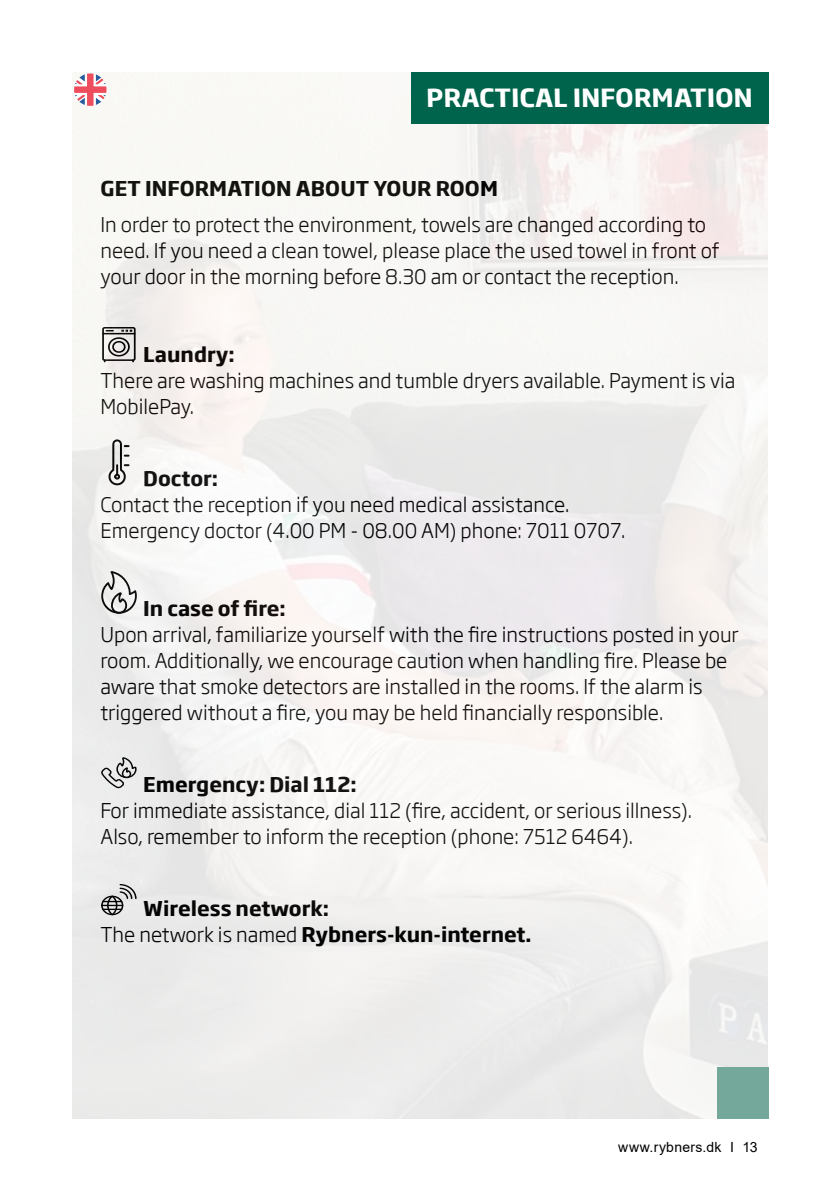
<style>
.page{position:relative;width:840px;height:1191px;background:#fff}
.page>*{position:absolute;margin:0;border:0;box-sizing:border-box;transform-origin:0 0}
.t1{font:700 24.6px "Soho Gothic Std";color:#fff}
.t2{font:300 20px/26px "Soho Gothic Std";color:#000}
.t3{font:700 20px/26px "Soho Gothic Std";color:#000}
.t4{font:14px "Arial";letter-spacing:.02em;color:#000}
.s1{font-weight:300}
</style>
<div class="page">
<div style="left:72px;top:72px;width:696px;height:1047px;background:linear-gradient(to right,#f2f1f0,#f3f1f0)"></div>
<svg style="left:101px;top:326px;width:36px;height:36px"></svg>
<svg style="left:107px;top:438px;width:21px;height:48px"></svg>
<svg style="left:100px;top:569px;width:37px;height:45px"></svg>
<svg style="left:101px;top:756px;width:36px;height:36px"></svg>
<div style="left:101px;top:895px;width:22px;height:20px;border:1px solid #000;border-radius:50%"></div>
<svg style="left:103px;top:883px;width:34px;height:33px"></svg>
<div style="left:410px;top:72px;width:358px;height:51px;background:#00634b"></div>
<div style="left:717px;top:1067px;width:51px;height:51px;background:#74a89a"></div>
<svg style="left:74px;top:73px;width:32px;height:33px"></svg>
<p class="t1" style="left:426px;top:82px;width:328px">PRACTICAL INFORMATION</p>
<p class="t3" style="left:100px;top:176px;width:398px">GET INFORMATION ABOUT YOUR ROOM</p>
<p class="t2" style="left:100px;top:212px;width:620px">In order to protect the environment, towels are changed according to need. If you need a clean towel, please place the used towel in front of your door in the morning before 8.30 am or contact the reception.</p>
<p class="t3" style="left:143px;top:342px;width:93px">Laundry:</p>
<p class="t2" style="left:100px;top:368px;width:636px">There are washing machines and tumble dryers available. Payment is via<br>MobilePay.</p>
<p class="t3" style="left:143px;top:466px;width:76px">Doctor:</p>
<p class="t2" style="left:100px;top:492px;width:526px">Contact the reception if you need medical assistance.<br>Emergency doctor (4.00 PM - 08.00 AM) phone: 7011 0707.</p>
<p class="t3" style="left:143px;top:596px;width:144px">In case of fire:</p>
<p class="t2" style="left:100px;top:622px;width:639px">Upon arrival, familiarize yourself with the fire instructions posted in your room. Additionally, we encourage caution when handling fire. Please be aware that smoke detectors are installed in the rooms. If the alarm is triggered without a fire, you may be held financially responsible.</p>
<p class="t3" style="left:143px;top:772px;width:215px">Emergency: Dial 112:</p>
<p class="t2" style="left:100px;top:798px;width:593px">For immediate assistance, dial 112 (fire, accident, or serious illness).<br>Also, remember to inform the reception (phone: 7512 6464).</p>
<p class="t3" style="left:100px;top:896px;width:432px;text-indent:43px">Wireless network:<br><span class="s1">The network is named</span> Rybners-kun-internet.</p>
<p class="t4" style="left:618px;top:1137px;width:141px">www.rybners.dk I 13</p>
</div>
